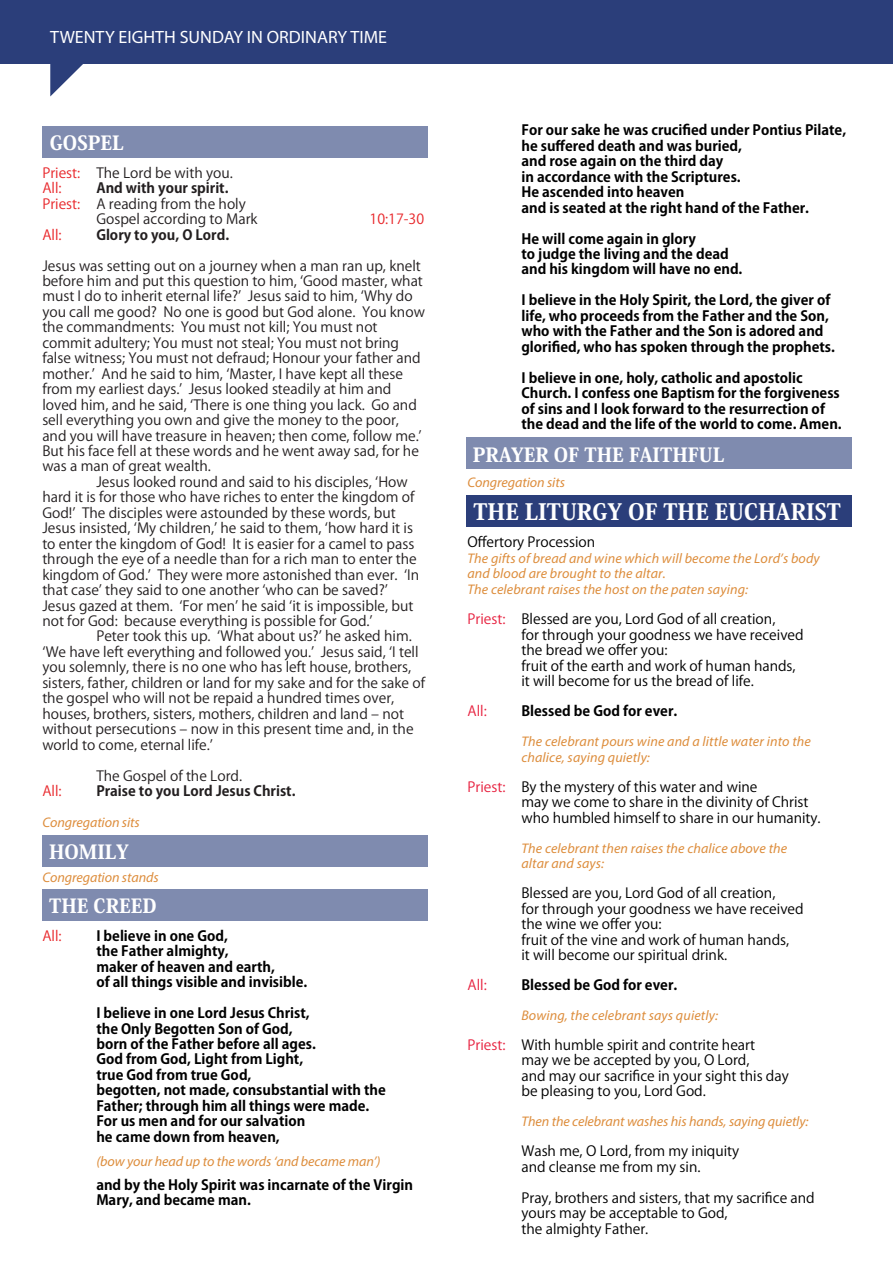
<style>
.page{position:relative;width:893px;height:1263px;background:#fff}
.page>*{position:absolute;margin:0;border:0;box-sizing:border-box;transform-origin:0 0}
.t1{font:800 22.35px "Koz Min Pro";color:#fff}
.t2{font:800 19.35px "Koz Min Pro";color:#fff}
.t3{font:17.85px "Myriad Pro";color:#fff}
.t4{font:13.95px/15.5px "Koz Go Pro";color:#231f20}
.t5{font:700 13.95px/15.5px "Koz Go Pro";color:#000}
.t6{font:13.95px/15.5px "Koz Go Pro";color:#000}
.t7{font:italic 13.95px/15.5px "Myriad Pro";letter-spacing:.01em;color:#dd8d3c}
.t8{font:700 13.95px "Koz Go Pro";color:#231f20}
.t9{font:13.95px "Koz Go Pro";color:#e8262a}
.t10{font:13.95px "Koz Go Pro";color:#e7213f}
.t11{font:13.95px "Koz Go Pro";color:#e92428}
.s1{color:#e8262a}
.s2{color:#e7213f}
</style>
<div class="page">
<div style="left:42px;top:835px;width:386px;height:32px;background:#7f8baf"></div>
<div style="left:466px;top:437px;width:385px;height:32px;background:#7f8baf"></div>
<div style="left:466px;top:495px;width:385px;height:32px;background:#2b3e7a"></div>
<div style="left:42px;top:126px;width:386px;height:32px;background:#7f8baf"></div>
<div style="left:0;top:0;width:893px;height:64px;background:#2b3e7a"></div>
<svg style="left:50px;top:64px;width:33px;height:32px"></svg>
<div style="left:42px;top:889px;width:386px;height:32px;background:#7f8baf"></div>
<p class="t3" style="left:50px;top:26px;width:338px">TWENTY EIGHTH SUNDAY IN ORDINARY TIME</p>
<h2 class="t2" style="left:50px;top:129px;width:76px">GOSPEL</h2>
<p class="t4" style="left:42px;top:165px;width:192px"><span class="s1">Priest:</span> The Lord be with you.<br><span class="s1">All:</span></p>
<p class="t8" style="left:96px;top:179px;width:134px">And with your spirit.</p>
<p class="t4" style="left:42px;top:196px;width:205px"><span class="s1">Priest:</span> A reading from the holy</p>
<p class="t4" style="left:96px;top:212px;width:163px">Gospel according to Mark</p>
<p class="t9" style="left:370px;top:210px;width:56px">10:17-30</p>
<p class="t11" style="left:42px;top:225px;width:21px">All:</p>
<p class="t8" style="left:96px;top:225px;width:134px">Glory to you, O Lord.</p>
<p class="t4" style="left:42px;top:258px;width:384px">Jesus was setting out on a journey when a man ran up, knelt before him and put this question to him, ʻGood master, what must I do to inherit eternal life?ʼ Jesus said to him, ʻWhy do you call me good? No one is good but God alone. You know the commandments: You must not kill; You must not commit adultery; You must not steal; You must not bring false witness; You must not defraud; Honour your father and mother.ʼ And he said to him, ʻMaster, I have kept all these from my earliest days.ʼ Jesus looked steadily at him and loved him, and he said, ʻThere is one thing you lack. Go and sell everything you own and give the money to the poor, and you will have treasure in heaven; then come, follow me.ʼ But his face fell at these words and he went away sad, for he was a man of great wealth.</p>
<p class="t4" style="left:42px;top:474px;width:378px;text-indent:54px">Jesus looked round and said to his disciples, ʻHow hard it is for those who have riches to enter the kingdom of God!ʼ The disciples were astounded by these words, but Jesus insisted, ʻMy children,ʼ he said to them, ʻhow hard it is to enter the kingdom of God! It is easier for a camel to pass through the eye of a needle than for a rich man to enter the kingdom of God.ʼ They were more astonished than ever. ʻIn that caseʼ they said to one another ʻwho can be saved?ʼ Jesus gazed at them. ʻFor menʼ he said ʻit is impossible, but not for God: because everything is possible for God.ʼ</p>
<p class="t4" style="left:42px;top:629px;width:384px;text-indent:54px">Peter took this up. ʻWhat about us?ʼ he asked him. ʻWe have left everything and followed you.ʼ Jesus said, ʻI tell you solemnly, there is no one who has left house, brothers, sisters, father, children or land for my sake and for the sake of the gospel who will not be repaid a hundred times over, houses, brothers, sisters, mothers, children and land ‒ not without persecutions ‒ now in this present time and, in the world to come, eternal life.ʼ</p>
<p class="t4" style="left:96px;top:768px;width:147px">The Gospel of the Lord.</p>
<p class="t9" style="left:42px;top:782px;width:21px">All:</p>
<p class="t8" style="left:96px;top:782px;width:201px">Praise to you Lord Jesus Christ.</p>
<p class="t7" style="left:42px;top:814px;width:99px">Congregation sits</p>
<h2 class="t2" style="left:49px;top:837px;width:81px">HOMILY</h2>
<p class="t7" style="left:42px;top:870px;width:118px">Congregation stands</p>
<h2 class="t2" style="left:49px;top:892px;width:109px">THE CREED</h2>
<p class="t9" style="left:42px;top:927px;width:21px">All:</p>
<p class="t5" style="left:96px;top:929px;width:213px">I believe in one God,<br>the Father almighty,<br>maker of heaven and earth,<br>of all things visible and invisible.</p>
<p class="t5" style="left:96px;top:1006px;width:291px">I believe in one Lord Jesus Christ,<br>the Only Begotten Son of God,<br>born of the Father before all ages.<br>God from God, Light from Light,<br>true God from true God,<br>begotten, not made, consubstantial with the<br>Father; through him all things were made.<br>For us men and for our salvation<br>he came down from heaven,</p>
<p class="t7" style="left:96px;top:1153px;width:286px">(bow your head up to the words ‘and became man’)</p>
<p class="t5" style="left:96px;top:1178px;width:318px">and by the Holy Spirit was incarnate of the Virgin<br>Mary, and became man.</p>
<p class="t5" style="left:521px;top:123px;width:326px">For our sake he was crucified under Pontius Pilate, he suffered death and was buried,<br>and rose again on the third day<br>in accordance with the Scriptures.<br>He ascended into heaven<br>and is seated at the right hand of the Father.</p>
<p class="t5" style="left:521px;top:232px;width:222px">He will come again in glory<br>to judge the living and the dead and his kingdom will have no end.</p>
<p class="t5" style="left:521px;top:293px;width:315px">I believe in the Holy Spirit, the Lord, the giver of life, who proceeds from the Father and the Son, who with the Father and the Son is adored and glorified, who has spoken through the prophets.</p>
<p class="t5" style="left:521px;top:371px;width:322px">I believe in one, holy, catholic and apostolic Church. I confess one Baptism for the forgiveness of sins and I look forward to the resurrection of the dead and the life of the world to come. Amen.</p>
<h2 class="t2" style="left:473px;top:440px;width:253px">PRAYER OF THE FAITHFUL</h2>
<p class="t7" style="left:467px;top:475px;width:99px">Congregation sits</p>
<h1 class="t1" style="left:473px;top:495px;width:369px">THE LITURGY OF THE EUCHARIST</h1>
<p class="t6" style="left:467px;top:535px;width:129px">Offertory Procession</p>
<p class="t7" style="left:467px;top:550px;width:354px">The gifts of bread and wine which will become the Lord’s body and blood are brought to the altar.<br>The celebrant raises the host on the paten saying:</p>
<p class="t6" style="left:521px;top:612px;width:284px;text-indent:-54px"><span class="s2">Priest:</span> Blessed are you, Lord God of all creation,<br>for through your goodness we have received the bread we offer you:<br>fruit of the earth and work of human hands, it will become for us the bread of life.</p>
<p class="t10" style="left:467px;top:702px;width:21px">All:</p>
<p class="t5" style="left:521px;top:704px;width:157px">Blessed be God for ever.</p>
<p class="t7" style="left:521px;top:734px;width:291px">The celebrant pours wine and a little water into the chalice, saying quietly:</p>
<p class="t6" style="left:521px;top:779px;width:300px;text-indent:-54px"><span class="s2">Priest:</span> By the mystery of this water and wine<br>may we come to share in the divinity of Christ who humbled himself to share in our humanity.</p>
<p class="t7" style="left:521px;top:840px;width:267px">The celebrant then raises the chalice above the altar and says:</p>
<p class="t6" style="left:521px;top:886px;width:284px">Blessed are you, Lord God of all creation,<br>for through your goodness we have received the wine we offer you:<br>fruit of the vine and work of human hands,<br>it will become our spiritual drink.</p>
<p class="t10" style="left:467px;top:976px;width:21px">All:</p>
<p class="t5" style="left:521px;top:978px;width:157px">Blessed be God for ever.</p>
<p class="t7" style="left:521px;top:1007px;width:198px">Bowing, the celebrant says quietly:</p>
<p class="t6" style="left:521px;top:1037px;width:269px;text-indent:-54px"><span class="s2">Priest:</span> With humble spirit and contrite heart<br>may we be accepted by you, O Lord,<br>and may our sacrifice in your sight this day be pleasing to you, Lord God.</p>
<p class="t7" style="left:521px;top:1114px;width:289px">Then the celebrant washes his hands, saying quietly:</p>
<p class="t6" style="left:521px;top:1144px;width:219px">Wash me, O Lord, from my iniquity and cleanse me from my sin.</p>
<p class="t6" style="left:521px;top:1190px;width:295px">Pray, brothers and sisters, that my sacrifice and yours may be acceptable to God,<br>the almighty Father.</p>
</div>
